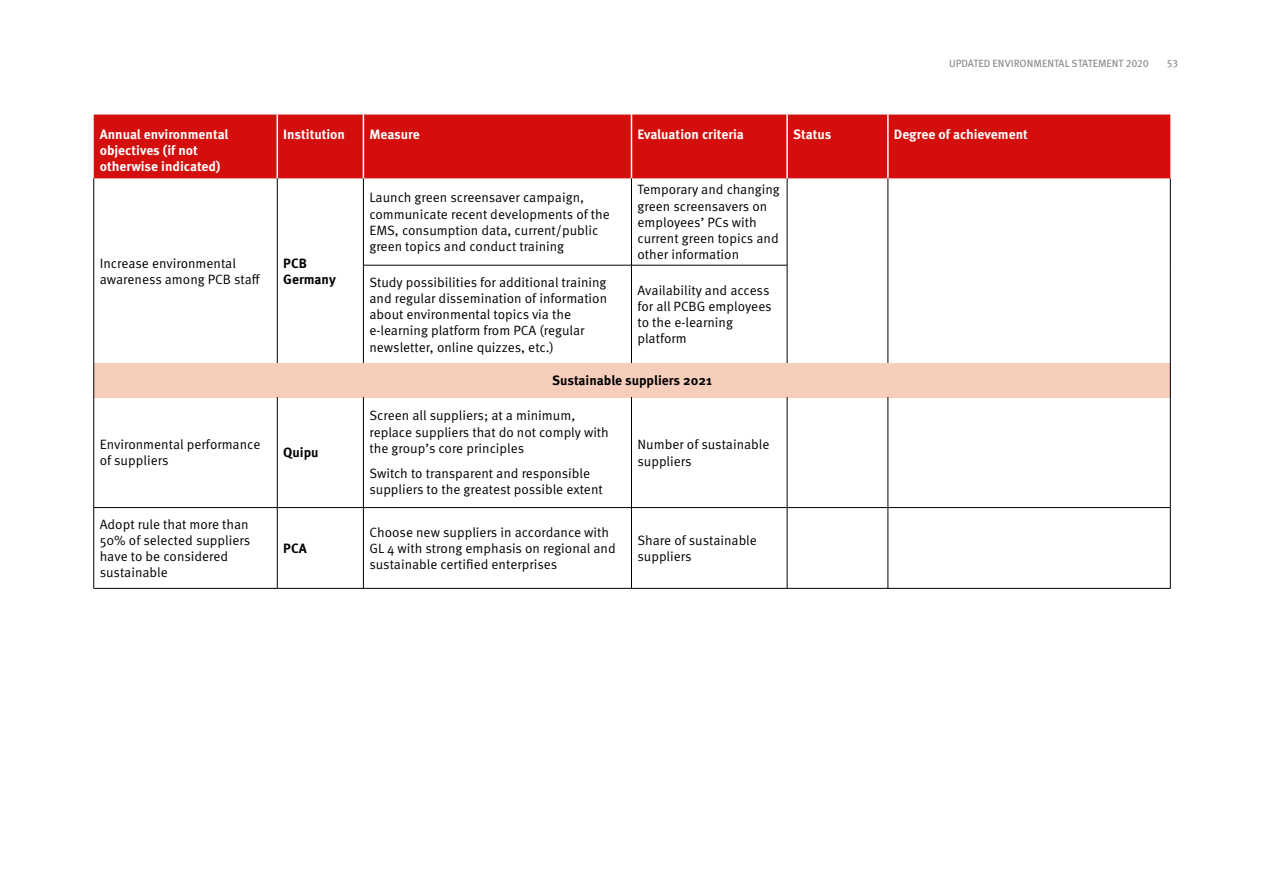
<style>
.page{position:relative;width:1263px;height:893px;background:#fff}
.page>*{position:absolute;margin:0;border:0;box-sizing:border-box;transform-origin:0 0}
.t1{font:13.5px/16.2px "Meta Pro";color:#000}
.t2{font:700 13.5px/16.2px "Meta Pro";color:#fff}
.t3{font:700 13.5px/16.2px "Meta Pro";color:#000}
.t4{font:10.5px "Meta Pro";color:#878787}
</style>
<div class="page">
<div style="left:94px;top:115px;width:1076px;height:63px;background:#d40e0c"></div>
<div style="left:94px;top:363px;width:1076px;height:34px;background:#f7cebc"></div>
<hr style="left:277px;top:115px;width:1px;height:63px;background:#fff">
<hr style="left:363px;top:115px;width:1px;height:63px;background:#fff">
<hr style="left:631px;top:115px;width:1px;height:63px;background:#fff">
<hr style="left:786px;top:115px;width:2px;height:63px;background:#fff">
<hr style="left:887px;top:115px;width:2px;height:63px;background:#fff">
<hr style="left:93px;top:178px;width:1px;height:87px;background:#000">
<hr style="left:277px;top:178px;width:1px;height:87px;background:#000">
<hr style="left:93px;top:265px;width:1px;height:98px;background:#000">
<hr style="left:277px;top:265px;width:1px;height:98px;background:#000">
<hr style="left:363px;top:178px;width:1px;height:87px;background:#000">
<hr style="left:631px;top:178px;width:1px;height:87px;background:#000">
<hr style="left:787px;top:178px;width:1px;height:87px;background:#000">
<hr style="left:888px;top:178px;width:1px;height:87px;background:#000">
<hr style="left:1170px;top:178px;width:1px;height:87px;background:#000">
<hr style="left:888px;top:265px;width:1px;height:98px;background:#000">
<hr style="left:1170px;top:265px;width:1px;height:98px;background:#000">
<hr style="left:363px;top:265px;width:268px;height:1px;background:#000">
<hr style="left:363px;top:265px;width:1px;height:98px;background:#000">
<hr style="left:631px;top:265px;width:156px;height:1px;background:#000">
<hr style="left:631px;top:265px;width:1px;height:98px;background:#000">
<hr style="left:787px;top:265px;width:1px;height:98px;background:#000">
<hr style="left:93px;top:363px;width:1px;height:34px;background:#000">
<hr style="left:1170px;top:363px;width:1px;height:34px;background:#000">
<hr style="left:93px;top:397px;width:1px;height:110px;background:#000">
<hr style="left:277px;top:397px;width:1px;height:110px;background:#000">
<hr style="left:363px;top:397px;width:1px;height:110px;background:#000">
<hr style="left:631px;top:397px;width:1px;height:110px;background:#000">
<hr style="left:787px;top:397px;width:1px;height:110px;background:#000">
<hr style="left:888px;top:397px;width:1px;height:110px;background:#000">
<hr style="left:1170px;top:397px;width:1px;height:110px;background:#000">
<hr style="left:94px;top:507px;width:183px;height:1px;background:#000">
<hr style="left:93px;top:508px;width:1px;height:80px;background:#000">
<hr style="left:277px;top:507px;width:86px;height:1px;background:#000">
<hr style="left:277px;top:508px;width:1px;height:80px;background:#000">
<hr style="left:363px;top:507px;width:268px;height:1px;background:#000">
<hr style="left:363px;top:508px;width:1px;height:80px;background:#000">
<hr style="left:631px;top:507px;width:156px;height:1px;background:#000">
<hr style="left:631px;top:508px;width:1px;height:80px;background:#000">
<hr style="left:787px;top:507px;width:101px;height:1px;background:#000">
<hr style="left:787px;top:508px;width:1px;height:80px;background:#000">
<hr style="left:888px;top:507px;width:282px;height:1px;background:#000">
<hr style="left:888px;top:508px;width:1px;height:80px;background:#000">
<hr style="left:1170px;top:508px;width:1px;height:80px;background:#000">
<hr style="left:94px;top:588px;width:183px;height:1px;background:#000">
<hr style="left:277px;top:588px;width:86px;height:1px;background:#000">
<hr style="left:363px;top:588px;width:268px;height:1px;background:#000">
<hr style="left:631px;top:588px;width:156px;height:1px;background:#000">
<hr style="left:787px;top:588px;width:101px;height:1px;background:#000">
<hr style="left:888px;top:588px;width:282px;height:1px;background:#000">
<p class="t4" style="left:949px;top:57px;width:201px">UPDATED ENVIRONMENTAL STATEMENT 2020</p>
<p class="t4" style="left:1167px;top:57px;width:12px">53</p>
<p class="t2" style="left:100px;top:126px;width:130px">Annual environmental objectives (if not otherwise indicated)</p>
<p class="t2" style="left:283px;top:126px;width:63px">Institution</p>
<p class="t2" style="left:369px;top:126px;width:52px">Measure</p>
<p class="t2" style="left:637px;top:126px;width:108px">Evaluation criteria</p>
<p class="t2" style="left:793px;top:126px;width:40px">Status</p>
<p class="t2" style="left:894px;top:126px;width:135px">Degree of achievement</p>
<p class="t1" style="left:100px;top:255px;width:162px">Increase environmental awareness among PCB staff</p>
<p class="t3" style="left:283px;top:255px;width:54px">PCB<br>Germany</p>
<p class="t1" style="left:100px;top:437px;width:162px">Environmental performance of suppliers</p>
<p class="t3" style="left:283px;top:445px;width:37px">Quipu</p>
<p class="t1" style="left:100px;top:516px;width:152px">Adopt rule that more than<br>50% of selected suppliers have to be considered sustainable</p>
<p class="t3" style="left:283px;top:541px;width:25px">PCA</p>
<p class="t1" style="left:369px;top:190px;width:242px">Launch green screensaver campaign, communicate recent developments of the EMS, consumption data, current/public green topics and conduct training</p>
<p class="t1" style="left:637px;top:182px;width:144px">Temporary and changing green screensavers on employees’ PCs with current green topics and other information</p>
<p class="t1" style="left:369px;top:274px;width:239px">Study possibilities for additional training and regular dissemination of information about environmental topics via the e-learning platform from PCA (regular newsletter, online quizzes, etc.)</p>
<p class="t1" style="left:637px;top:283px;width:136px">Availability and access for all PCBG employees to the e-learning platform</p>
<p class="t3" style="left:552px;top:373px;width:161px">Sustainable suppliers 2021</p>
<p class="t1" style="left:369px;top:408px;width:241px">Screen all suppliers; at a minimum, replace suppliers that do not comply with the group’s core principles</p>
<p class="t1" style="left:369px;top:466px;width:235px">Switch to transparent and responsible suppliers to the greatest possible extent</p>
<p class="t1" style="left:637px;top:437px;width:133px">Number of sustainable suppliers</p>
<p class="t1" style="left:369px;top:524px;width:248px">Choose new suppliers in accordance with<br>GL 4 with strong emphasis on regional and sustainable certified enterprises</p>
<p class="t1" style="left:637px;top:533px;width:121px">Share of sustainable suppliers</p>
</div>
